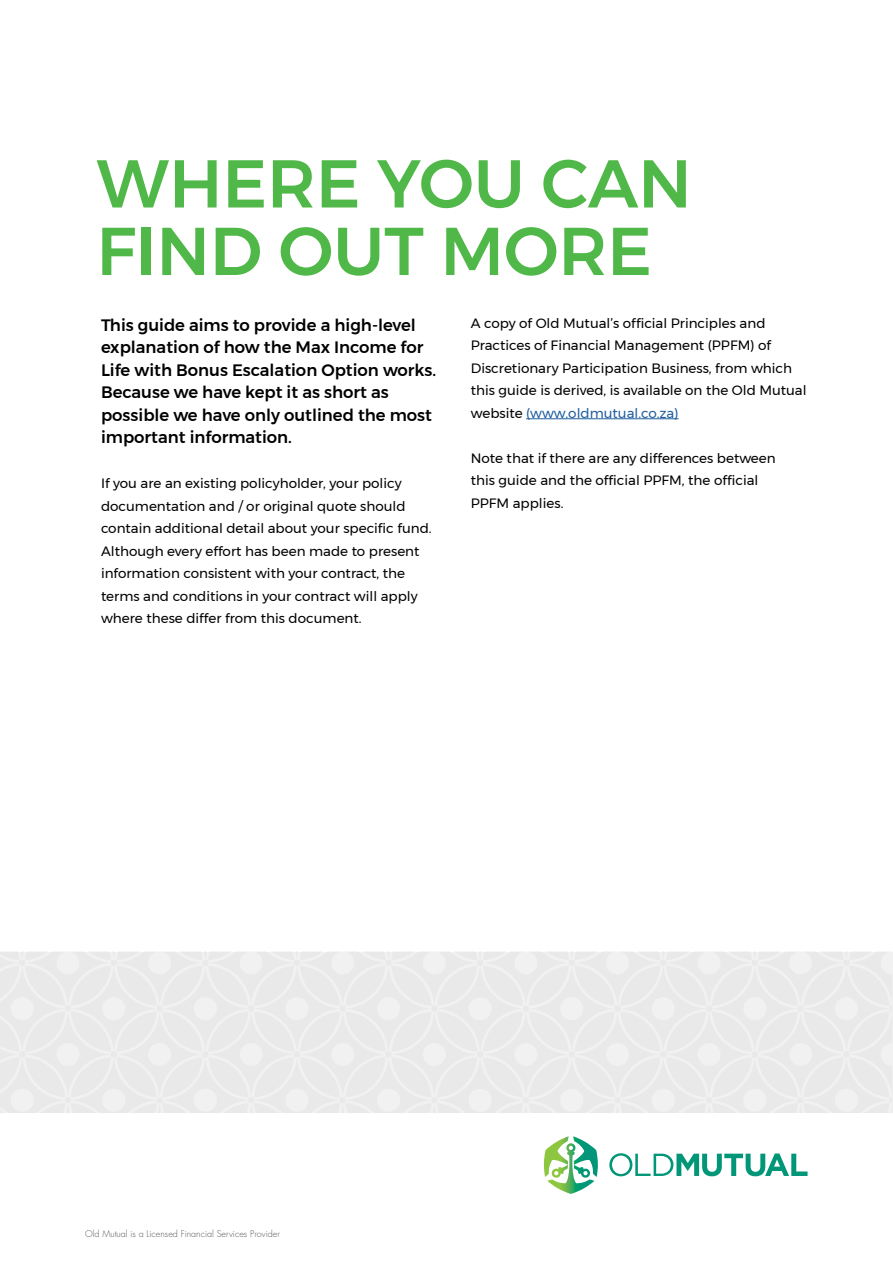
<style>
.page{position:relative;width:893px;height:1263px;background:#fff}
.page>*{position:absolute;margin:0;border:0;box-sizing:border-box;transform-origin:0 0}
.t1{font:500 67.5px/67.5px "Montserrat";color:#50b848}
.t2{font:500 16.5px/22.5px "Montserrat";color:#000}
.t3{font:13.5px/22.5px "Montserrat";color:#000}
.t4{font:300 9px "Futura";color:#58595b}
.s1{color:#215e9e}
</style>
<div class="page">
<div style="left:0;top:952px;width:892px;height:160px;background:#e9e9ea"></div>
<svg style="left:712px;top:952px;width:40px;height:8px"></svg>
<svg style="left:758px;top:952px;width:85px;height:8px"></svg>
<svg style="left:849px;top:952px;width:40px;height:8px"></svg>
<div style="left:712px;top:966px;width:40px;height:131px;background:#e9e9ea"></div>
<div style="left:758px;top:966px;width:85px;height:131px;background:#e9e9ea"></div>
<div style="left:849px;top:966px;width:40px;height:131px;background:#e9e9ea"></div>
<svg style="left:712px;top:1103px;width:40px;height:9px"></svg>
<svg style="left:758px;top:1103px;width:85px;height:9px"></svg>
<svg style="left:849px;top:1103px;width:40px;height:9px"></svg>
<svg style="left:544px;top:1136px;width:54px;height:58px"></svg>
<svg style="left:609px;top:1153px;width:198px;height:23px"></svg>
<hr style="left:526px;top:418px;width:153px;height:1px;background:#215e9e">
<h1 class="t1" style="left:97px;top:149px;width:597px">WHERE YOU CAN<br>FIND OUT MORE</h1>
<p class="t2" style="left:101px;top:313px;width:337px">This guide aims to provide a high-level explanation of how the Max Income for Life with Bonus Escalation Option works.<br>Because we have kept it as short as possible we have only outlined the most important information.</p>
<p class="t3" style="left:101px;top:472px;width:332px">If you are an existing policyholder, your policy documentation and / or original quote should contain additional detail about your specific fund.<br>Although every effort has been made to present information consistent with your contract, the terms and conditions in your contract will apply where these differ from this document.</p>
<p class="t3" style="left:471px;top:312px;width:337px">A copy of Old Mutual’s official Principles and Practices of Financial Management (PPFM) of Discretionary Participation Business, from which this guide is derived, is available on the Old Mutual website <span class="s1">(www.oldmutual.co.za)</span></p>
<p class="t3" style="left:471px;top:447px;width:306px">Note that if there are any differences between this guide and the official PPFM, the official<br>PPFM applies.</p>
<p class="t4" style="left:85px;top:1227px;width:196px">Old Mutual is a Licensed Financial Services Provider</p>
</div>
